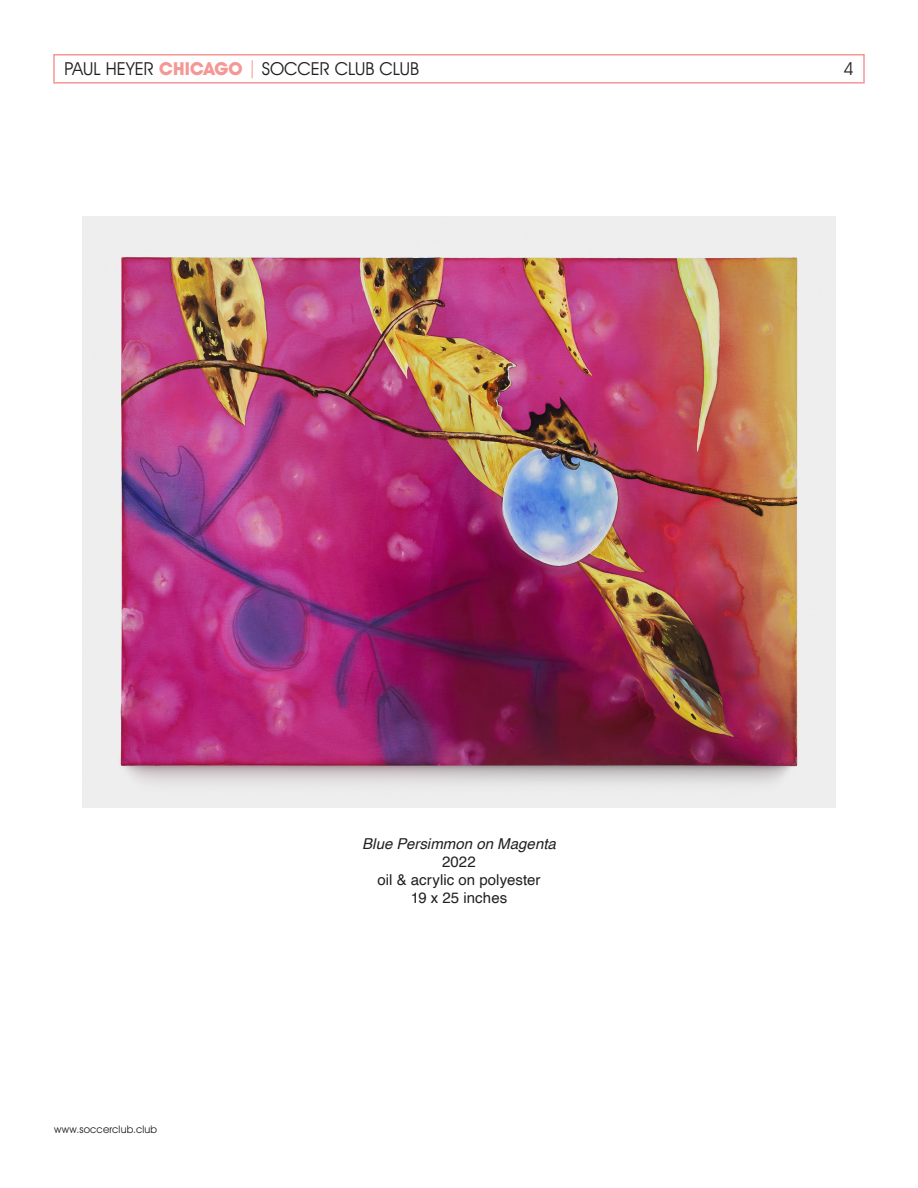
<style>
.page{position:relative;width:918px;height:1188px;background:#fff}
.page>*{position:absolute;margin:0;border:0;box-sizing:border-box;transform-origin:0 0}
.t1{font:18px "Avant Garde IT Cby BT";letter-spacing:-.01em;color:#231f20}
.t2{font:15px "Helvetica";letter-spacing:.005em;color:#231f20}
.t3{font:italic 15px "Helvetica";letter-spacing:.005em;color:#231f20}
.t4{font:10.5px "Avant Garde IT Cby BT";letter-spacing:.02em;color:#231f20}
.s1{font-weight:700;color:#f59795}
.s2{color:#f59795}
</style>
<div class="page">
<div style="left:53px;top:54px;width:812px;height:30px;border:2px solid #f59795"></div>
<img style="left:82px;top:216px;width:754px;height:591px">
<p class="t1" style="left:64px;top:58px;width:356px">PAUL HEYER <span class="s1">CHICAGO</span> <span class="s2">|</span> SOCCER CLUB CLUB</p>
<p class="t1" style="left:843px;top:58px;width:12px">4</p>
<p class="t4" style="left:54px;top:1123px;width:105px">www.soccerclub.club</p>
<p class="t3" style="left:362px;top:832px;width:195px">Blue Persimmon on Magenta</p>
<p class="t2" style="left:442px;top:850px;width:35px">2022</p>
<p class="t2" style="left:378px;top:868px;width:164px">oil &amp; acrylic on polyester</p>
<p class="t2" style="left:411px;top:886px;width:98px">19 x 25 inches</p>
</div>
